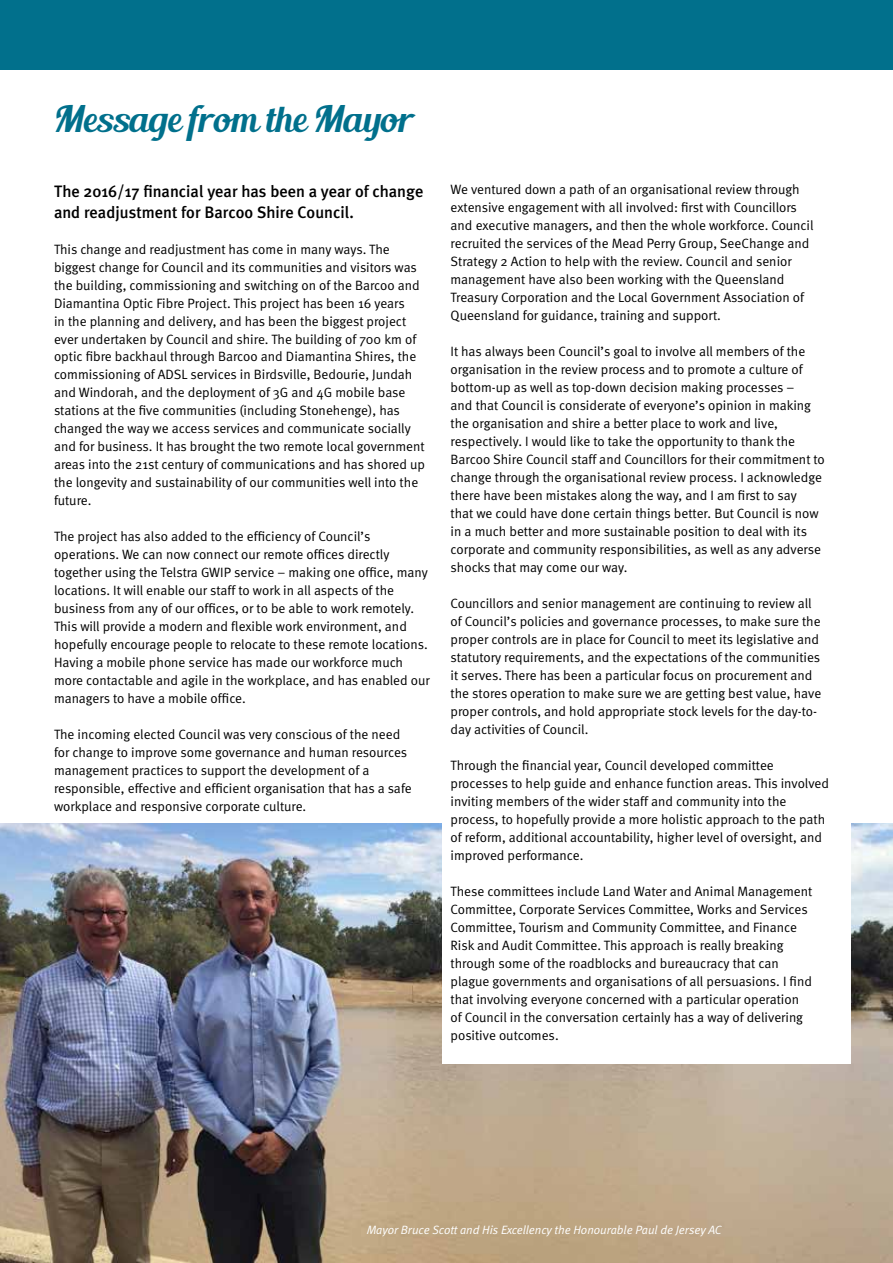
<style>
.page{position:relative;width:893px;height:1263px;background:#fff}
.page>*{position:absolute;margin:0;border:0;box-sizing:border-box;transform-origin:0 0}
.t1{font:36px "Blenda Script";color:#01708c}
.t2{font:500 16.5px/21px "Meta Plus";color:#000}
.t3{font:13.5px/18px "Meta Normal";color:#000}
.t4{font:italic 12px "Meta Normal";color:#fff}
</style>
<div class="page">
<div style="left:0;top:0;width:893px;height:70px;background:#01708c"></div>
<img style="left:0;top:823px;width:893px;height:440px">
<div style="left:442px;top:753px;width:408px;height:310px;background:#fff"></div>
<h1 class="t1" style="left:54px;top:95px;width:361px">Message from the Mayor</h1>
<p class="t2" style="left:54px;top:180px;width:371px">The 2016/17 financial year has been a year of change and readjustment for Barcoo Shire Council.</p>
<p class="t3" style="left:54px;top:240px;width:372px">This change and readjustment has come in many ways. The biggest change for Council and its communities and visitors was the building, commissioning and switching on of the Barcoo and Diamantina Optic Fibre Project. This project has been 16 years<br>in the planning and delivery, and has been the biggest project ever undertaken by Council and shire. The building of 700 km of optic fibre backhaul through Barcoo and Diamantina Shires, the commissioning of ADSL services in Birdsville, Bedourie, Jundah and Windorah, and the deployment of 3G and 4G mobile base stations at the five communities (including Stonehenge), has changed the way we access services and communicate socially and for business. It has brought the two remote local government areas into the 21st century of communications and has shored up the longevity and sustainability of our communities well into the future.</p>
<p class="t3" style="left:54px;top:528px;width:377px">The project has also added to the efficiency of Council’s operations. We can now connect our remote offices directly together using the Telstra GWIP service – making one office, many locations. It will enable our staff to work in all aspects of the business from any of our offices, or to be able to work remotely.<br>This will provide a modern and flexible work environment, and hopefully encourage people to relocate to these remote locations.<br>Having a mobile phone service has made our workforce much more contactable and agile in the workplace, and has enabled our managers to have a mobile office.</p>
<p class="t3" style="left:54px;top:726px;width:359px">The incoming elected Council was very conscious of the need for change to improve some governance and human resources management practices to support the development of a responsible, effective and efficient organisation that has a safe workplace and responsive corporate culture.</p>
<p class="t3" style="left:451px;top:180px;width:364px">We ventured down a path of an organisational review through extensive engagement with all involved: first with Councillors and executive managers, and then the whole workforce. Council recruited the services of the Mead Perry Group, SeeChange and Strategy 2 Action to help with the review. Council and senior management have also been working with the Queensland Treasury Corporation and the Local Government Association of Queensland for guidance, training and support.</p>
<p class="t3" style="left:451px;top:342px;width:376px">It has always been Council’s goal to involve all members of the organisation in the review process and to promote a culture of bottom-up as well as top-down decision making processes –<br>and that Council is considerate of everyone’s opinion in making the organisation and shire a better place to work and live, respectively. I would like to take the opportunity to thank the Barcoo Shire Council staff and Councillors for their commitment to change through the organisational review process. I acknowledge there have been mistakes along the way, and I am first to say<br>that we could have done certain things better. But Council is now in a much better and more sustainable position to deal with its corporate and community responsibilities, as well as any adverse shocks that may come our way.</p>
<p class="t3" style="left:451px;top:594px;width:372px">Councillors and senior management are continuing to review all of Council’s policies and governance processes, to make sure the proper controls are in place for Council to meet its legislative and statutory requirements, and the expectations of the communities it serves. There has been a particular focus on procurement and the stores operation to make sure we are getting best value, have proper controls, and hold appropriate stock levels for the day-to&shy;day activities of Council.</p>
<p class="t3" style="left:451px;top:756px;width:380px">Through the financial year, Council developed committee processes to help guide and enhance function areas. This involved inviting members of the wider staff and community into the process, to hopefully provide a more holistic approach to the path of reform, additional accountability, higher level of oversight, and improved performance.</p>
<p class="t3" style="left:451px;top:882px;width:363px">These committees include Land Water and Animal Management Committee, Corporate Services Committee, Works and Services Committee, Tourism and Community Committee, and Finance Risk and Audit Committee. This approach is really breaking through some of the roadblocks and bureaucracy that can plague governments and organisations of all persuasions. I find that involving everyone concerned with a particular operation of Council in the conversation certainly has a way of delivering positive outcomes.</p>
<p class="t4" style="left:367px;top:1223px;width:356px">Mayor Bruce Scott and His Excellency the Honourable Paul de Jersey AC</p>
</div>
